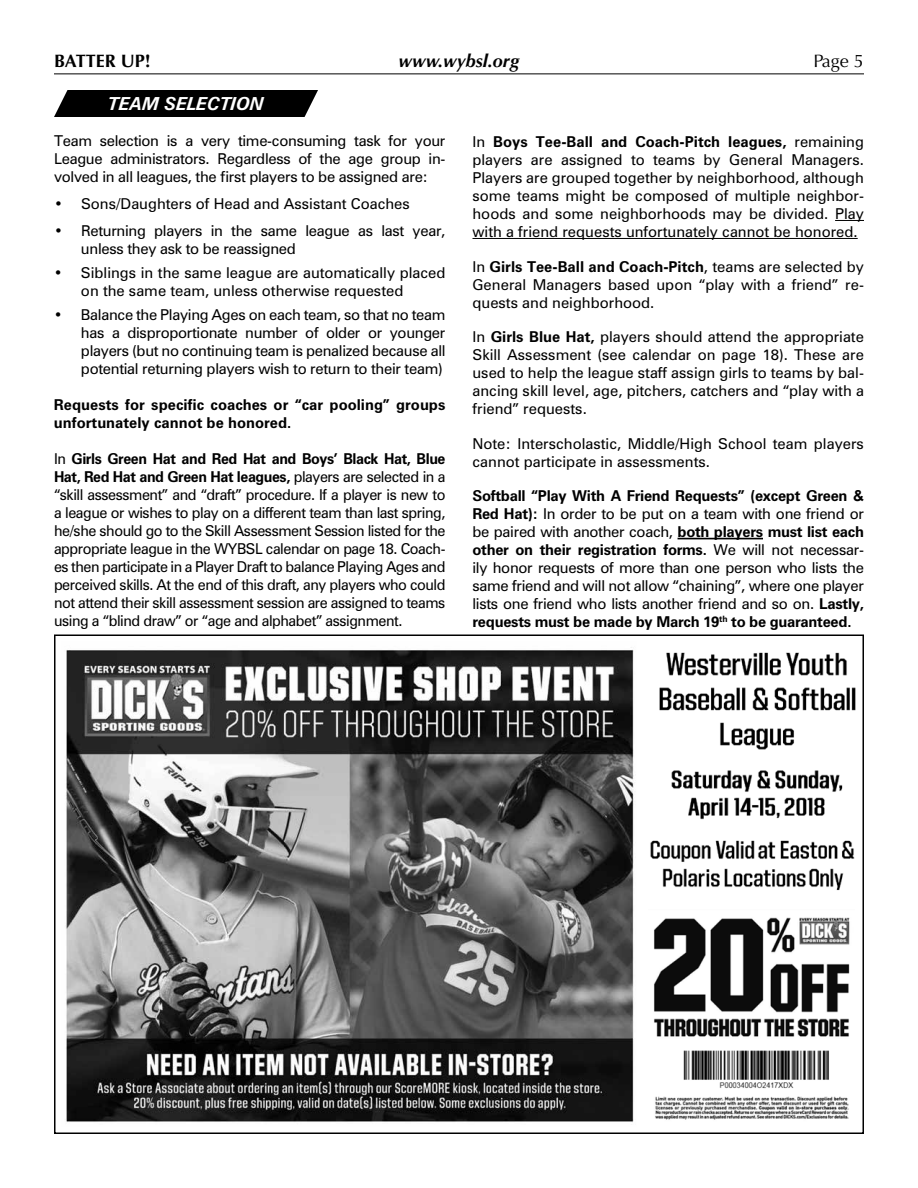
<style>
.page{position:relative;width:918px;height:1188px;background:#fff}
.page>*{position:absolute;margin:0;border:0;box-sizing:border-box;transform-origin:0 0}
.t1{font:italic 700 18px "Optima";color:#000}
.t2{font:italic 700 18px "Zurich BT";color:#fff}
.t3{font:700 18px "Optima";color:#000}
.t4{font:18px "Optima";color:#000}
.t5{font:15px/18px "Zurich BT";color:#000;text-align:justify}
.t6{font:700 15px/18px "Zurich BT";color:#000}
.t7{font:15px/18px "Zurich BT";letter-spacing:-.02em;color:#000}
.s1{font-weight:700}
.s2{font-family:"Arial";font-weight:700}
</style>
<div class="page">
<hr style="left:54px;top:74px;width:810px;height:1px;background:#000">
<div style="left:54px;top:90px;width:264px;height:27px;background:#000"></div>
<svg style="left:835px;top:220px;width:29px;height:1px"></svg>
<hr style="left:472px;top:238px;width:386px;height:1px;background:#000">
<hr style="left:678px;top:538px;width:85px;height:1px;background:#000">
<img style="left:654px;top:917px;width:196px;height:203px">
<img style="left:66px;top:647px;width:568px;height:475px">
<img style="left:650px;top:652px;width:206px;height:239px">
<p class="t3" style="left:54px;top:51px;width:98px">BATTER UP!</p>
<p class="t1" style="left:399px;top:50px;width:122px">www.wybsl.org</p>
<p class="t4" style="left:814px;top:51px;width:52px">Page 5</p>
<p class="t2" style="left:108px;top:93px;width:157px">TEAM SELECTION</p>
<p class="t5" style="left:54px;top:132px;width:393px">Team selection is a very time-consuming task for your League administrators. Regardless of the age group in&shy;volved in all leagues, the first players to be assigned are:</p>
<p class="t5" style="left:54px;top:195px;width:357px">• Sons/Daughters of Head and Assistant Coaches</p>
<p class="t7" style="left:81px;top:222px;width:366px;text-indent:-27px">• Returning players in the same league as last year, unless they ask to be reassigned</p>
<p class="t5" style="left:81px;top:264px;width:366px;text-indent:-27px">• Siblings in the same league are automatically placed on the same team, unless otherwise requested</p>
<p class="t5" style="left:81px;top:306px;width:366px;text-indent:-27px">• Balance the Playing Ages on each team, so that no team has a disproportionate number of older or younger players (but no continuing team is penalized because all potential returning players wish to return to their team)</p>
<p class="t6" style="left:54px;top:396px;width:393px">Requests for specific coaches or “car pooling” groups unfortunately cannot be honored.</p>
<p class="t5" style="left:54px;top:450px;width:393px">In <span class="s1">Girls Green Hat and Red Hat and Boys’ Black Hat, Blue Hat, Red Hat and Green Hat leagues,</span> players are selected in a “skill assessment” and “draft” procedure. If a player is new to a league or wishes to play on a different team than last spring, he/she should go to the Skill Assessment Session listed for the appropriate league in the WYBSL calendar on page 18. Coach&shy;es then participate in a Player Draft to balance Playing Ages and perceived skills. At the end of this draft, any players who could not attend their skill assessment session are assigned to teams using a “blind draw” or “age and alphabet” assignment.</p>
<p class="t5" style="left:472px;top:133px;width:393px">In <span class="s1">Boys Tee-Ball and Coach-Pitch leagues,</span> remaining players are assigned to teams by General Managers.<br>Players are grouped together by neighborhood, although some teams might be composed of multiple neighbor&shy;hoods and some neighborhoods may be divided. Play with a friend requests unfortunately cannot be honored.</p>
<p class="t5" style="left:472px;top:257px;width:393px">In <span class="s1">Girls Tee-Ball and Coach-Pitch</span>, teams are selected by General Managers based upon “play with a friend” re&shy;quests and neighborhood.</p>
<p class="t5" style="left:472px;top:328px;width:393px">In <span class="s1">Girls Blue Hat,</span> players should attend the appropriate Skill Assessment (see calendar on page 18). These are used to help the league staff assign girls to teams by bal&shy;ancing skill level, age, pitchers, catchers and “play with a friend” requests.</p>
<p class="t5" style="left:472px;top:434px;width:393px">Note: Interscholastic, Middle/High School team players cannot participate in assessments.</p>
<p class="t5" style="left:472px;top:487px;width:393px"><span class="s1">Softball “Play With A Friend Requests” (except Green</span> <span class="s2">&amp; </span><span class="s1">Red Hat):</span> In order to be put on a team with one friend or be paired with another coach, <span class="s1">both players must list each other on their registration forms.</span> We will not necessar&shy;ily honor requests of more than one person who lists the same friend and will not allow “chaining”, where one player lists one friend who lists another friend and so on. <span class="s1">Lastly, requests must be made by March 19</span><sup>th</sup> <span class="s1">to be guaranteed.</span></p>
</div>
